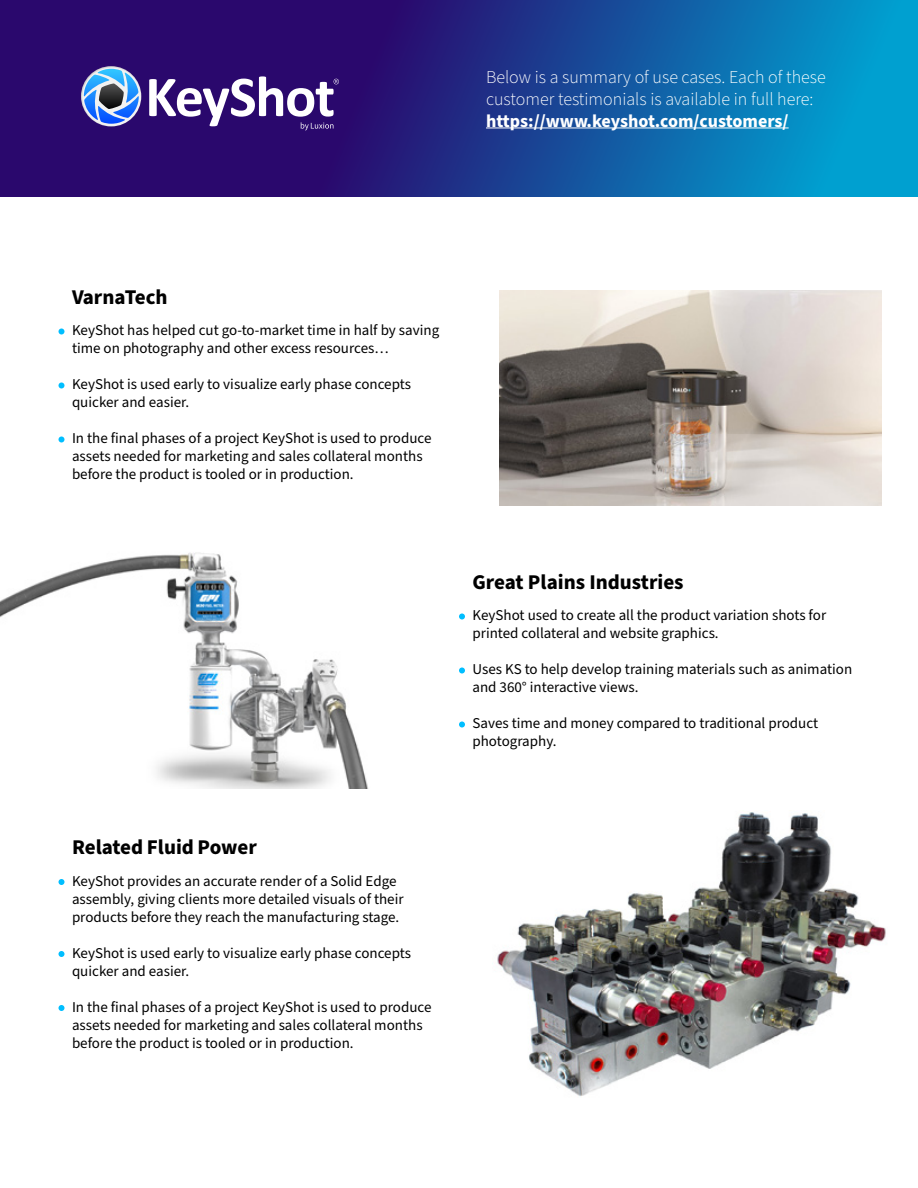
<style>
.page{position:relative;width:918px;height:1188px;background:#fff}
.page>*{position:absolute;margin:0;border:0;box-sizing:border-box;transform-origin:0 0}
.t1{font:700 21px "Source Sans Pro";color:#000}
.t2{font:300 18px/21.6px "Source Sans Pro";color:#fff}
.t3{font:700 18px "Source Sans Pro";color:#fff}
.t4{font:15px/18px "Source Sans Pro";color:#000}
</style>
<div class="page">
<svg style="left:0;top:0;width:918px;height:196px;background:#1a3f91"></svg>
<svg style="left:81px;top:66px;width:60px;height:60px"></svg>
<svg style="left:149px;top:76px;width:190px;height:54px"></svg>
<hr style="left:486px;top:127px;width:303px;height:1px;background:#fff">
<svg style="left:58px;top:328px;width:6px;height:6px"></svg>
<svg style="left:58px;top:879px;width:6px;height:6px"></svg>
<svg style="left:459px;top:614px;width:6px;height:6px"></svg>
<svg style="left:58px;top:382px;width:6px;height:6px"></svg>
<svg style="left:58px;top:951px;width:6px;height:6px"></svg>
<svg style="left:459px;top:668px;width:6px;height:6px"></svg>
<svg style="left:58px;top:436px;width:6px;height:6px"></svg>
<svg style="left:58px;top:1005px;width:6px;height:6px"></svg>
<svg style="left:459px;top:722px;width:6px;height:6px"></svg>
<img style="left:500px;top:291px;width:382px;height:215px">
<img style="left:0;top:552px;width:368px;height:236px">
<img style="left:497px;top:812px;width:389px;height:285px">
<p class="t2" style="left:486px;top:67px;width:341px">Below is a summary of use cases. Each of these customer testimonials is available in full here:</p>
<p class="t3" style="left:486px;top:108px;width:304px">https://www.keyshot.com/customers/</p>
<h1 class="t1" style="left:72px;top:282px;width:97px">VarnaTech</h1>
<p class="t4" style="left:72px;top:322px;width:369px">KeyShot has helped cut go-to-market time in half by saving time on photography and other excess resources…</p>
<p class="t4" style="left:72px;top:376px;width:340px">KeyShot is used early to visualize early phase concepts quicker and easier.</p>
<p class="t4" style="left:72px;top:430px;width:361px">In the final phases of a project KeyShot is used to produce assets needed for marketing and sales collateral months before the product is tooled or in production.</p>
<h1 class="t1" style="left:72px;top:833px;width:186px">Related Fluid Power</h1>
<p class="t4" style="left:72px;top:872px;width:333px">KeyShot provides an accurate render of a Solid Edge assembly, giving clients more detailed visuals of their products before they reach the manufacturing stage.</p>
<p class="t4" style="left:72px;top:944px;width:340px">KeyShot is used early to visualize early phase concepts quicker and easier.</p>
<p class="t4" style="left:72px;top:998px;width:361px">In the final phases of a project KeyShot is used to produce assets needed for marketing and sales collateral months before the product is tooled or in production.</p>
<h1 class="t1" style="left:472px;top:567px;width:213px">Great Plains Industries</h1>
<p class="t4" style="left:472px;top:607px;width:355px">KeyShot used to create all the product variation shots for printed collateral and website graphics.</p>
<p class="t4" style="left:472px;top:661px;width:381px">Uses KS to help develop training materials such as animation and 360° interactive views.</p>
<p class="t4" style="left:472px;top:715px;width:347px">Saves time and money compared to traditional product photography.</p>
</div>
